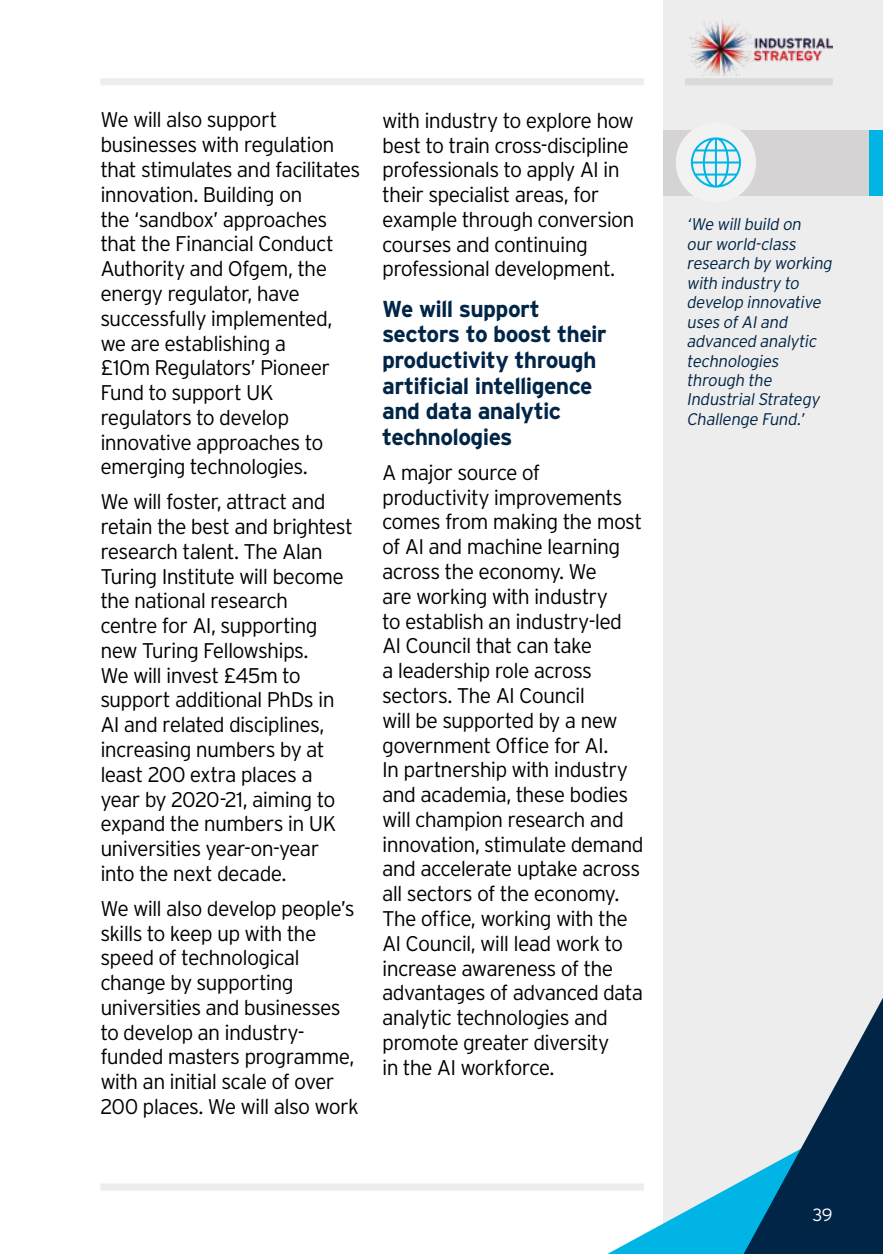
<style>
.page{position:relative;width:883px;height:1254px;background:#fff}
.page>*{position:absolute;margin:0;border:0;box-sizing:border-box;transform-origin:0 0}
.Subhead_blue{font:700 22.95px/25.7px "Interstate";letter-spacing:-.03em;color:#002547}
.Body_Copy{font:300 21.3px/24.8px "Interstate";letter-spacing:-.035em;color:#000}
.t1{font:300 17.7px "Interstate";color:#fff}
.t2{font:italic 300 16.8px/19.5px "Interstate";color:#002547}
</style>
<div class="page">
<div style="left:663px;top:0;width:220px;height:1254px;background:#ededed"></div>
<svg style="left:607px;top:1184px;width:128px;height:70px;fill:#00b5e5"></svg>
<svg style="left:735px;top:998px;width:148px;height:256px"></svg>
<div style="left:100px;top:78px;width:544px;height:7px;background:#ededed"></div>
<div style="left:100px;top:1184px;width:544px;height:7px;background:#ededed"></div>
<div style="left:685px;top:78px;width:148px;height:7px;background:#dadada"></div>
<img style="left:690px;top:20px;width:142px;height:55px">
<div style="left:869px;top:130px;width:14px;height:65px;background:#00b5e5"></div>
<div style="left:663px;top:130px;width:206px;height:65px;background:#d5d3d4"></div>
<div style="left:676px;top:122px;width:80px;height:81px;background:#f2f2f2;border-radius:50%"></div>
<svg style="left:691px;top:137px;width:50px;height:51px"></svg>
<p class="Body_Copy" style="left:100px;top:107px;width:261px">We will also support businesses with regulation that stimulates and facilitates innovation. Building on<br>the ‘sandbox’ approaches that the Financial Conduct<br>Authority and Ofgem, the energy regulator, have successfully implemented, we are establishing a<br>£10m Regulators’ Pioneer<br>Fund to support UK regulators to develop innovative approaches to emerging technologies.</p>
<p class="Body_Copy" style="left:100px;top:489px;width:254px">We will foster, attract and retain the best and brightest research talent. The Alan<br>Turing Institute will become the national research<br>centre for AI, supporting new Turing Fellowships.<br>We will invest £45m to support additional PhDs in<br>AI and related disciplines, increasing numbers by at least 200 extra places a year by 2020-21, aiming to expand the numbers in UK universities year-on-year into the next decade.</p>
<p class="Body_Copy" style="left:100px;top:896px;width:260px">We will also develop people’s skills to keep up with the speed of technological change by supporting universities and businesses to develop an industry&shy;funded masters programme, with an initial scale of over<br>200 places. We will also work</p>
<p class="Body_Copy" style="left:382px;top:108px;width:254px">with industry to explore how best to train cross-discipline professionals to apply AI in their specialist areas, for example through conversion courses and continuing professional development.</p>
<p class="Subhead_blue" style="left:382px;top:296px;width:226px">We will support sectors to boost their productivity through artificial intelligence and data analytic technologies</p>
<p class="Body_Copy" style="left:382px;top:460px;width:263px">A major source of productivity improvements comes from making the most of AI and machine learning across the economy. We<br>are working with industry<br>to establish an industry-led<br>AI Council that can take<br>a leadership role across sectors. The AI Council<br>will be supported by a new government Office for AI.<br>In partnership with industry and academia, these bodies will champion research and innovation, stimulate demand and accelerate uptake across all sectors of the economy.<br>The office, working with the<br>AI Council, will lead work to increase awareness of the advantages of advanced data analytic technologies and promote greater diversity<br>in the AI workforce.</p>
<p class="t2" style="left:686px;top:214px;width:150px">‘We willbuild on ourworld-class research by working with industry to develop innovative uses ofAIand advanced analytic technologies through the<br>IndustrialStrategy<br>Challenge Fund.’</p>
<p class="t1" style="left:812px;top:1205px;width:22px">39</p>
</div>
